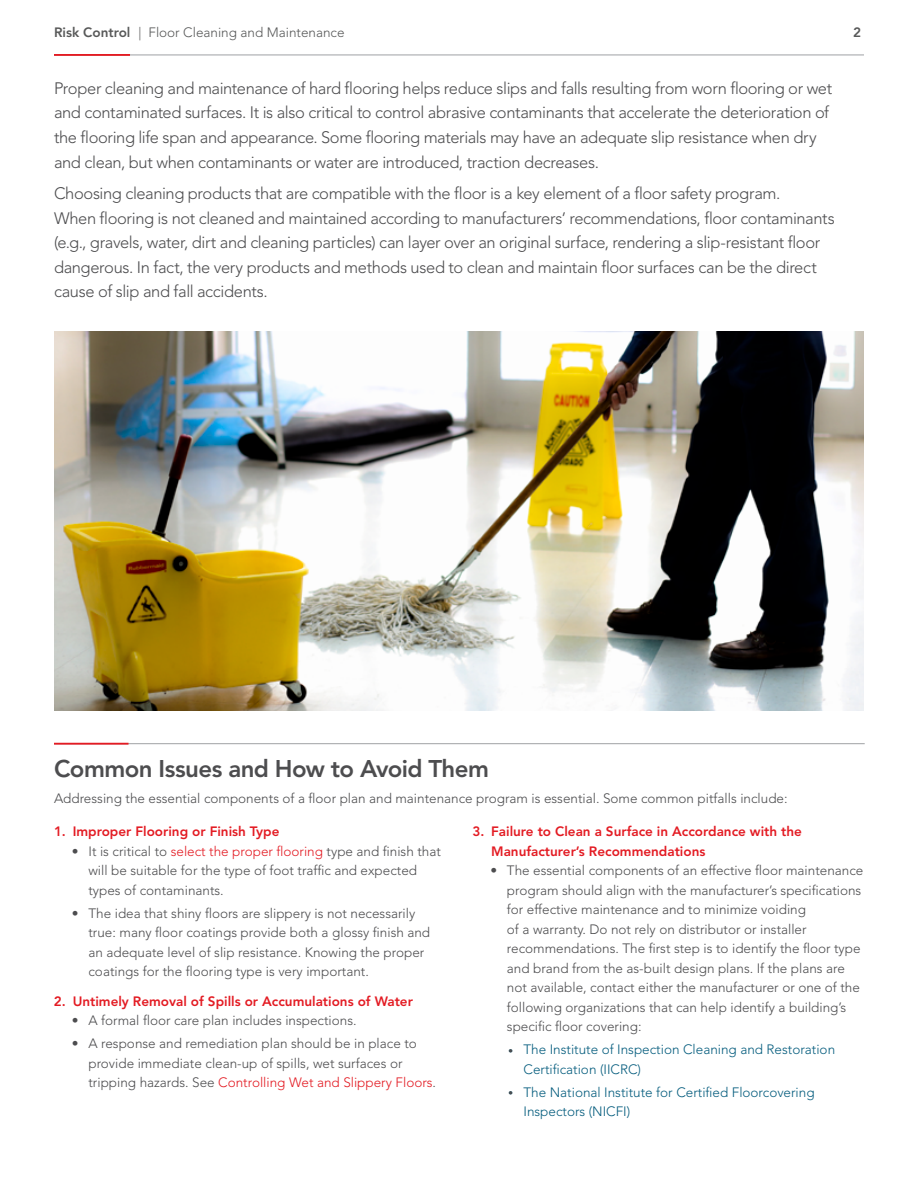
<style>
.page{position:relative;width:918px;height:1188px;background:#fff}
.page>*{position:absolute;margin:0;border:0;box-sizing:border-box;transform-origin:0 0}
.t1{font:800 24px "Avenir LT Std";letter-spacing:-.025em;color:#4d4d4f}
.t2{font:300 16.5px/24.6px "Avenir LT Std";letter-spacing:-.025em;color:#4d4d4f}
.t3{font:300 13.5px/19.5px "Avenir LT Std";color:#4d4d4f}
.t4{font:800 13.5px/19.5px "Avenir LT Std";color:#e31b23}
.t5{font:300 13.5px/19.5px "Avenir LT Std";color:#065d7e}
.t6{font:300 13.5px "Avenir LT Std";color:#585959}
.t7{font:800 13.5px "Avenir LT Std";color:#585959}
.t8{font:800 9px "Avenir LT Std";color:#4d4d4f}
.s1{font-weight:800}
.s2{color:#e31b23}
</style>
<div class="page">
<hr style="left:54px;top:55px;width:810px;height:1px;background:#9fa1a4">
<hr style="left:54px;top:54px;width:76px;height:2px;background:#e31b23">
<img style="left:54px;top:331px;width:810px;height:379px">
<hr style="left:54px;top:743px;width:811px;height:1px;background:#9fa1a4">
<hr style="left:54px;top:743px;width:75px;height:2px;background:#e31b23">
<p class="t6" style="left:54px;top:25px;width:292px"><span class="s1">Risk Control</span> | Floor Cleaning and Maintenance</p>
<p class="t2" style="left:54px;top:76px;width:780px">Proper cleaning and maintenance of hard flooring helps reduce slips and falls resulting from worn flooring or wet and contaminated surfaces. It is also critical to control abrasive contaminants that accelerate the deterioration of the flooring life span and appearance. Some flooring materials may have an adequate slip resistance when dry and clean, but when contaminants or water are introduced, traction decreases.</p>
<p class="t2" style="left:54px;top:181px;width:782px">Choosing cleaning products that are compatible with the floor is a key element of a floor safety program.<br>When flooring is not cleaned and maintained according to manufacturers’ recommendations, floor contaminants (e.g., gravels, water, dirt and cleaning particles) can layer over an original surface, rendering a slip-resistant floor dangerous. In fact, the very products and methods used to clean and maintain floor surfaces can be the direct cause of slip and fall accidents.</p>
<p class="t7" style="left:853px;top:25px;width:9px">2</p>
<h1 class="t1" style="left:54px;top:755px;width:436px">Common Issues and How to Avoid Them</h1>
<p class="t3" style="left:54px;top:789px;width:735px">Addressing the essential components of a floor plan and maintenance program is essential. Some common pitfalls include:</p>
<p class="t4" style="left:54px;top:822px;width:227px">1. Improper Flooring or Finish Type</p>
<p class="t3" style="left:88px;top:842px;width:354px;text-indent:-16px"><span class="s1">•</span> It is critical to <span class="s2">select the proper flooring</span> type and finish that will be suitable for the type of foot traffic and expected types of contaminants.</p>
<p class="t3" style="left:88px;top:903px;width:343px;text-indent:-16px"><span class="s1">•</span> The idea that shiny floors are slippery is not necessarily true: many floor coatings provide both a glossy finish and an adequate level of slip resistance. Knowing the proper coatings for the flooring type is very important.</p>
<p class="t4" style="left:54px;top:991px;width:360px">2. Untimely Removal of Spills or Accumulations of Water</p>
<p class="t3" style="left:72px;top:1011px;width:286px"><span class="s1">•</span> A formal floor care plan includes inspections.</p>
<p class="t3" style="left:88px;top:1034px;width:349px;text-indent:-16px"><span class="s1">•</span> A response and remediation plan should be in place to provide immediate clean-up of spills, wet surfaces or tripping hazards. See <span class="s2">Controlling Wet and Slippery Floors</span>.</p>
<p class="t4" style="left:491px;top:822px;width:312px;text-indent:-19px">3. Failure to Clean a Surface in Accordance with the<br>Manufacturer’s Recommendations</p>
<p class="t3" style="left:507px;top:861px;width:358px;text-indent:-16px"><span class="s1">•</span> The essential components of an effective floor maintenance program should align with the manufacturer’s specifications for effective maintenance and to minimize voiding<br>of a warranty. Do not rely on distributor or installer recommendations. The first step is to identify the floor type and brand from the as-built design plans. If the plans are not available, contact either the manufacturer or one of the following organizations that can help identify a building’s specific floor covering:</p>
<p class="t5" style="left:524px;top:1040px;width:313px">The Institute of Inspection Cleaning and Restoration<br>Certification (IICRC)</p>
<p class="t5" style="left:524px;top:1082px;width:293px">The National Institute for Certified Floorcovering<br>Inspectors (NICFI)</p>
<p class="t8" style="left:508px;top:1045px;width:6px">•</p>
<p class="t8" style="left:508px;top:1087px;width:6px">•</p>
</div>
